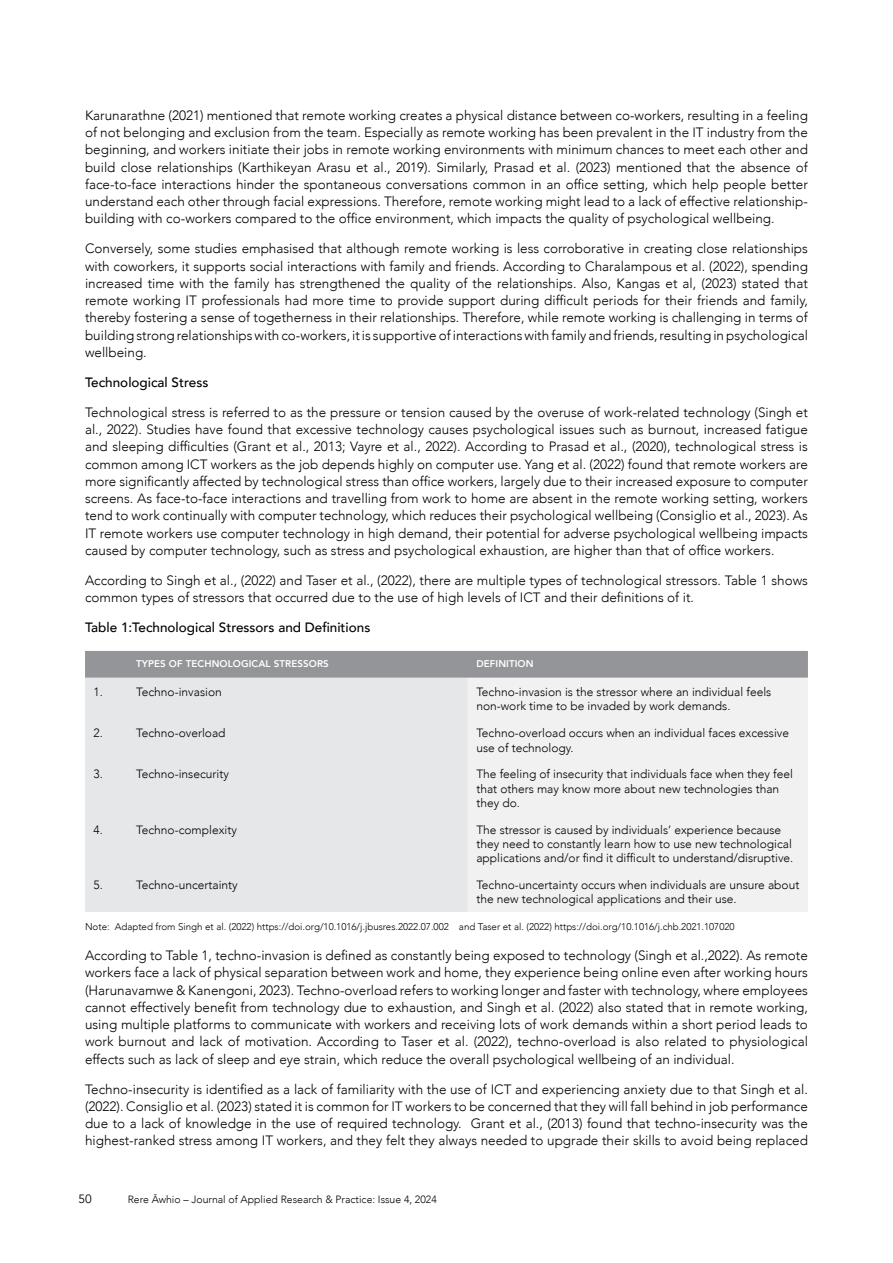
<style>
.page{position:relative;width:893px;height:1263px;background:#fff}
.page>*{position:absolute;margin:0;border:0;box-sizing:border-box;transform-origin:0 0}
.t1{font:300 13.5px/17.2px "Avenir";color:#000;text-align:justify}
.t2{font:500 13.5px "Avenir";color:#000}
.t3{font:300 12px/14.2px "Avenir";color:#000}
.t4{font:12px "Avenir";color:#000}
.t5{font:300 10.5px "Avenir";color:#000}
.t6{font:300 9.75px "Avenir";color:#000}
.t7{font:800 9.75px "Avenir";letter-spacing:.01em;color:#fff}
</style>
<div class="page">
<div style="left:85px;top:651px;width:723px;height:27px;background:#939598"></div>
<div style="left:85px;top:678px;width:383px;height:234px;background:#e6e7e8"></div>
<div style="left:468px;top:678px;width:340px;height:234px;background:#f1f1f2"></div>
<p class="t1" style="left:85px;top:107px;width:724px">Karunarathne (2021) mentioned that remote working creates a physical distance between co-workers, resulting in a feeling of not belonging and exclusion from the team. Especially as remote working has been prevalent in the IT industry from the beginning, and workers initiate their jobs in remote working environments with minimum chances to meet each other and build close relationships (Karthikeyan Arasu et al., 2019). Similarly, Prasad et al. (2023) mentioned that the absence of face-to-face interactions hinder the spontaneous conversations common in an office setting, which help people better understand each other through facial expressions. Therefore, remote working might lead to a lack of effective relationship&shy;building with co-workers compared to the office environment, which impacts the quality of psychological wellbeing.</p>
<p class="t1" style="left:85px;top:240px;width:724px">Conversely, some studies emphasised that although remote working is less corroborative in creating close relationships with coworkers, it supports social interactions with family and friends. According to Charalampous et al. (2022), spending increased time with the family has strengthened the quality of the relationships. Also, Kangas et al, (2023) stated that remote working IT professionals had more time to provide support during difficult periods for their friends and family, thereby fostering a sense of togetherness in their relationships. Therefore, while remote working is challenging in terms of building strong relationships with co-workers, it is supportive of interactions with family and friends, resulting in psychological wellbeing.</p>
<p class="t2" style="left:85px;top:370px;width:125px">Technological Stress</p>
<p class="t1" style="left:85px;top:404px;width:724px">Technological stress is referred to as the pressure or tension caused by the overuse of work-related technology (Singh et al., 2022). Studies have found that excessive technology causes psychological issues such as burnout, increased fatigue and sleeping difficulties (Grant et al., 2013; Vayre et al., 2022). According to Prasad et al., (2020), technological stress is common among ICT workers as the job depends highly on computer use. Yang et al. (2022) found that remote workers are more significantly affected by technological stress than office workers, largely due to their increased exposure to computer screens. As face-to-face interactions and travelling from work to home are absent in the remote working setting, workers tend to work continually with computer technology, which reduces their psychological wellbeing (Consiglio et al., 2023). As IT remote workers use computer technology in high demand, their potential for adverse psychological wellbeing impacts caused by computer technology, such as stress and psychological exhaustion, are higher than that of office workers.</p>
<p class="t1" style="left:85px;top:572px;width:724px">According to Singh et al., (2022) and Taser et al., (2022), there are multiple types of technological stressors. Table 1 shows common types of stressors that occurred due to the use of high levels of ICT and their definitions of it.</p>
<p class="t2" style="left:85px;top:616px;width:287px">Table 1:Technological Stressors and Definitions</p>
<p class="t7" style="left:136px;top:656px;width:194px">TYPES OF TECHNOLOGICAL STRESSORS</p>
<p class="t7" style="left:476px;top:656px;width:59px">DEFINITION</p>
<p class="t3" style="left:94px;top:685px;width:11px">1.</p>
<p class="t3" style="left:136px;top:685px;width:87px">Techno-invasion</p>
<p class="t3" style="left:476px;top:685px;width:297px">Techno-invasion is the stressor where an individual feels non-work time to be invaded by work demands.</p>
<p class="t3" style="left:94px;top:726px;width:11px">2.</p>
<p class="t3" style="left:136px;top:726px;width:91px">Techno-overload</p>
<p class="t3" style="left:476px;top:726px;width:314px">Techno-overload occurs when an individual faces excessive use of technology.</p>
<p class="t3" style="left:94px;top:767px;width:11px">3.</p>
<p class="t3" style="left:136px;top:767px;width:94px">Techno-insecurity</p>
<p class="t3" style="left:476px;top:767px;width:318px">The feeling of insecurity that individuals face when they feel that others may know more about new technologies than they do.</p>
<p class="t3" style="left:94px;top:822px;width:11px">4.</p>
<p class="t3" style="left:136px;top:822px;width:102px">Techno-complexity</p>
<p class="t3" style="left:476px;top:822px;width:319px">The stressor is caused by individuals’ experience because they need to constantly learn how to use new technological applications and/or find it difficult to understand/disruptive.</p>
<p class="t3" style="left:94px;top:878px;width:11px">5.</p>
<p class="t3" style="left:136px;top:878px;width:103px">Techno-uncertainty</p>
<p class="t3" style="left:476px;top:878px;width:325px">Techno-uncertainty occurs when individuals are unsure about the new technological applications and their use.</p>
<p class="t6" style="left:85px;top:921px;width:651px">Note: Adapted from Singh et al. (2022) https://doi.org/10.1016/j.jbusres.2022.07.002 and Taser et al. (2022) https://doi.org/10.1016/j.chb.2021.107020</p>
<p class="t1" style="left:85px;top:947px;width:724px">According to Table 1, techno-invasion is defined as constantly being exposed to technology (Singh et al.,2022). As remote workers face a lack of physical separation between work and home, they experience being online even after working hours (Harunavamwe &amp; Kanengoni, 2023). Techno-overload refers to working longer and faster with technology, where employees cannot effectively benefit from technology due to exhaustion, and Singh et al. (2022) also stated that in remote working, using multiple platforms to communicate with workers and receiving lots of work demands within a short period leads to work burnout and lack of motivation. According to Taser et al. (2022), techno-overload is also related to physiological effects such as lack of sleep and eye strain, which reduce the overall psychological wellbeing of an individual.</p>
<p class="t1" style="left:85px;top:1080px;width:724px">Techno-insecurity is identified as a lack of familiarity with the use of ICT and experiencing anxiety due to that Singh et al. (2022). Consiglio et al. (2023) stated it is common for IT workers to be concerned that they will fall behind in job performance due to a lack of knowledge in the use of required technology. Grant et al., (2013) found that techno-insecurity was the highest-ranked stress among IT workers, and they felt they always needed to upgrade their skills to avoid being replaced</p>
<p class="t4" style="left:79px;top:1191px;width:15px">50</p>
<p class="t5" style="left:128px;top:1193px;width:311px">Rere Āwhio – Journal of Applied Research &amp; Practice: Issue 4, 2024</p>
</div>
